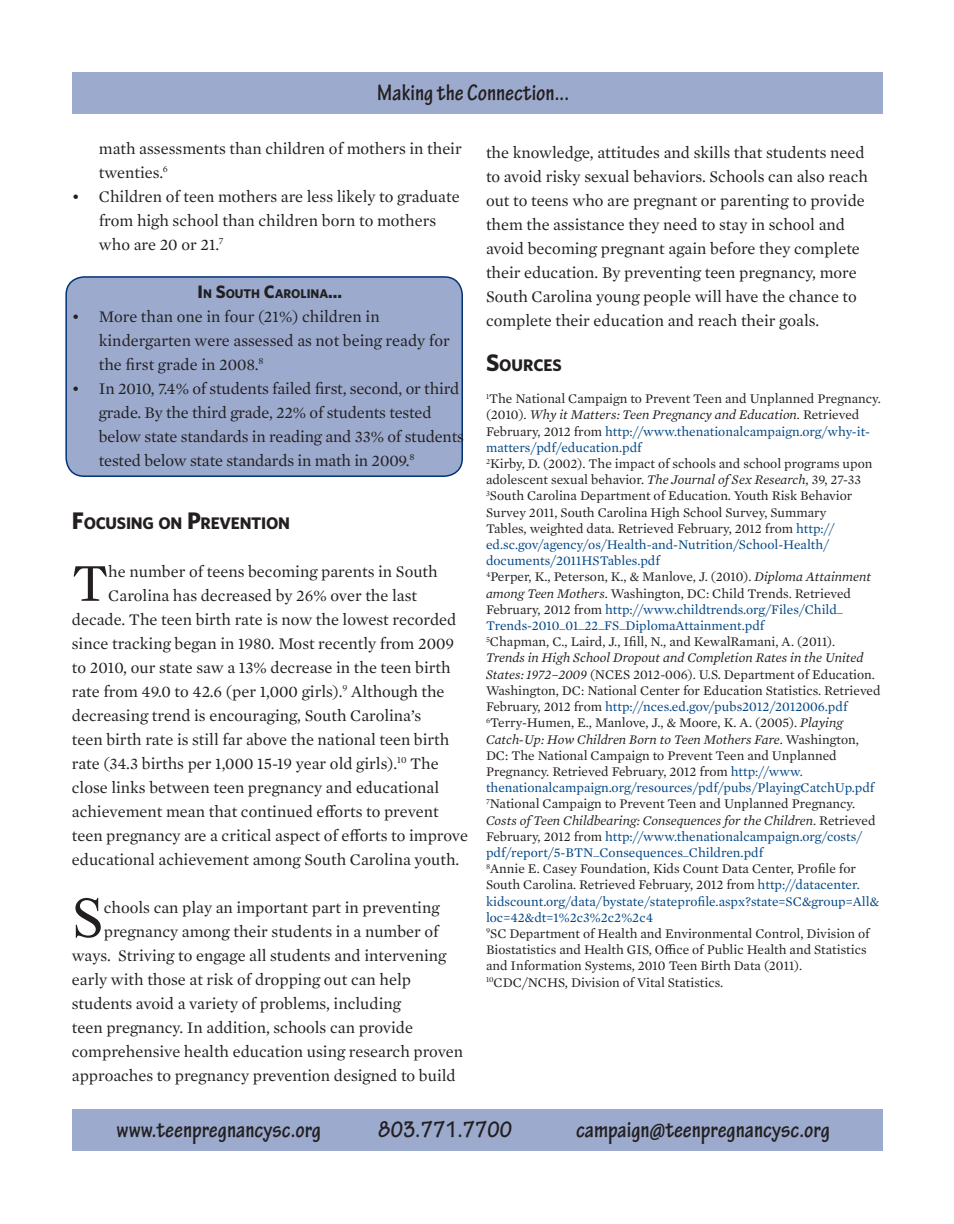
<style>
.page{position:relative;width:954px;height:1224px;background:#fff}
.page>*{position:absolute;margin:0;border:0;box-sizing:border-box;transform-origin:0 0}
.t1{font:57.6px "Times New Roman";color:#231f20}
.t2{font:54.15px "Mercury Text G1";color:#231f20}
.t3{font:700 condensed 24px "Tekton Pro";color:#231f20}
.t4{font:700 16.8px "Whitney";letter-spacing:-.015em;color:#231f20}
.t5{font:16.5px/24px "Mercury Text G1";color:#231f20}
.t6{font:13.5px/16.2px "Mercury Text G1";color:#231f20}
.t7{font:13.5px/16.2px "Mercury Text G1";color:#004684}
.t8{font:700 12.6px "Whitney";color:#231f20}
.s1{font-size:18px}
.s2{font-size:24px}
.s3{font-style:italic}
.s4{color:#004684}
.s5{color:#231f20}
.s6{font-style:italic;color:#231f20}
</style>
<div class="page">
<div style="left:66px;top:277px;width:396px;height:199px;background:#9baacd;border-radius:18px"></div>
<div style="left:65px;top:276px;width:398px;height:201px;border:2px solid #013275;border-radius:18px"></div>
<div style="left:72px;top:1109px;width:810px;height:41px;background:#9baacd"></div>
<div style="left:72px;top:73px;width:810px;height:41px;background:#9baacd"></div>
<p class="t3" style="left:377px;top:79px;width:193px">Making the Connection...</p>
<p class="t5" style="left:99px;top:135px;width:364px">math assessments than children of mothers in their twenties.<sup>6</sup></p>
<p class="t5" style="left:99px;top:183px;width:362px;text-indent:-27px">• Children of teen mothers are less likely to graduate from high school than children born to mothers who are 20 or 21.<sup>7</sup></p>
<p class="t8" style="left:198px;top:285px;width:146px"><span class="s1">I</span>N <span class="s1">S</span>OUTH <span class="s1">C</span>AROLINA<span class="s1">...</span></p>
<p class="t5" style="left:99px;top:303px;width:352px;text-indent:-27px">• More than one in four (21%) children in kindergarten were assessed as not being ready for the first grade in 2008.<sup>8</sup></p>
<p class="t5" style="left:99px;top:375px;width:367px;text-indent:-27px">• In 2010, 7.4% of students failed first, second, or third grade. By the third grade, 22% of students tested below state standards in reading and 33% of students tested below state standards in math in 2009.<sup>8</sup></p>
<p class="t5" style="left:486px;top:139px;width:383px">the knowledge, attitudes and skills that students need to avoid risky sexual behaviors. Schools can also reach out to teens who are pregnant or parenting to provide them the assistance they need to stay in school and avoid becoming pregnant again before they complete their education. By preventing teen pregnancy, more South Carolina young people will have the chance to complete their education and reach their goals.</p>
<p class="t4" style="left:486px;top:354px;width:67px"><span class="s2">S</span>OURCES</p>
<p class="t6" style="left:486px;top:390px;width:396px"><sup>1</sup>The National Campaign to Prevent Teen and Unplanned Pregnancy. (2010). <span class="s3">Why it Matters: Teen Pregnancy and Education.</span> Retrieved February, 2012 from <span class="s4">http://www.thenationalcampaign.org/why-it&shy;matters/pdf/education.pdf</span></p>
<p class="t6" style="left:486px;top:455px;width:388px"><sup>2</sup>Kirby, D. (2002). The impact of schools and school programs upon adolescent sexual behavior. <span class="s3">The Journal of Sex Research</span>, 39, 27-33</p>
<p class="t6" style="left:486px;top:487px;width:368px"><sup>3</sup>South Carolina Department of Education. Youth Risk Behavior Survey 2011, South Carolina High School Survey, Summary Tables, weighted data. Retrieved February, 2012 from <span class="s4">http:// ed.sc.gov/agency/os/Health-and-Nutrition/School-Health/ documents/2011HSTables.pdf</span></p>
<p class="t6" style="left:486px;top:568px;width:387px"><sup>4</sup>Perper, K., Peterson, K., &amp; Manlove, J. (2010). <span class="s3">Diploma Attainment among Teen Mothers</span>. Washington, DC: Child Trends. Retrieved February, 2012 from <span class="s4">http://www.childtrends.org/Files/Child_ Trends-2010_01_22_FS_DiplomaAttainment.pdf</span></p>
<p class="t6" style="left:486px;top:633px;width:396px"><sup>5</sup>Chapman, C., Laird, J., Ifill, N., and KewalRamani, A. (2011).<br><span class="s3">Trends in High School Dropout and Completion Rates in the United States: 1972–2009</span> (NCES 2012-006). U.S. Department of Education.<br>Washington, DC: National Center for Education Statistics. Retrieved February, 2012 from <span class="s4">http://nces.ed.gov/pubs2012/2012006.pdf</span></p>
<p class="t6" style="left:486px;top:714px;width:390px"><sup>6</sup>Terry-Humen, E., Manlove, J., &amp; Moore, K. A. (2005). <span class="s3">Playing Catch-Up: How Children Born to Teen Mothers Fare</span>. Washington, DC: The National Campaign to Prevent Teen and Unplanned Pregnancy. Retrieved February, 2012 from <span class="s4">http://www. thenationalcampaign.org/resources/pdf/pubs/PlayingCatchUp.pdf</span></p>
<p class="t7" style="left:486px;top:795px;width:391px"><sup>7</sup><span class="s5">National Campaign to Prevent Teen and Unplanned Pregnancy.<br></span><span class="s6">Costs of Teen Childbearing: Consequences for the Children</span><span class="s5">. Retrieved February, 2012 from</span> http://www.thenationalcampaign.org/costs/ pdf/report/5-BTN_Consequences_Children.pdf</p>
<p class="t7" style="left:486px;top:860px;width:395px"><sup>8</sup><span class="s5">Annie E. Casey Foundation, Kids Count Data Center, Profile for South Carolina. Retrieved February, 2012 from</span> http://datacenter. kidscount.org/data/bystate/stateprofile.aspx?state=SC&amp;group=All&amp; loc=42&amp;dt=1%2c3%2c2%2c4</p>
<p class="t6" style="left:486px;top:924px;width:385px"><sup>9</sup>SC Department of Health and Environmental Control, Division of<br>Biostatistics and Health GIS, Office of Public Health and Statistics and Information Systems, 2010 Teen Birth Data (2011).</p>
<p class="t6" style="left:486px;top:973px;width:239px"><sup>10</sup>CDC/NCHS, Division of Vital Statistics.</p>
<p class="t4" style="left:72px;top:512px;width:220px"><span class="s2">F</span>OCUSI NG ON <span class="s2">P</span>REVENTION</p>
<p class="t2" style="left:72px;top:544px;width:38px">T</p>
<p class="t5" style="left:108px;top:558px;width:331px">he number of teens becoming parents in South</p>
<p class="t5" style="left:108px;top:582px;width:310px">Carolina has decreased by 26% over the last</p>
<p class="t5" style="left:72px;top:606px;width:386px">decade. The teen birth rate is now the lowest recorded</p>
<p class="t5" style="left:72px;top:630px;width:384px">since tracking began in 1980. Most recently from 2009</p>
<p class="t5" style="left:72px;top:654px;width:380px">to 2010, our state saw a 13% decrease in the teen birth</p>
<p class="t5" style="left:72px;top:678px;width:374px">rate from 49.0 to 42.6 (per 1,000 girls).<sup>9</sup> Although the</p>
<p class="t5" style="left:72px;top:702px;width:351px">decreasing trend is encouraging, South Carolina’s</p>
<p class="t5" style="left:72px;top:726px;width:379px">teen birth rate is still far above the national teen birth</p>
<p class="t5" style="left:72px;top:750px;width:368px">rate (34.3 births per 1,000 15-19 year old girls).<sup>10</sup> The</p>
<p class="t5" style="left:72px;top:774px;width:369px">close links between teen pregnancy and educational</p>
<p class="t5" style="left:72px;top:798px;width:368px">achievement mean that continued efforts to prevent</p>
<p class="t5" style="left:72px;top:822px;width:398px">teen pregnancy are a critical aspect of efforts to improve</p>
<p class="t5" style="left:72px;top:846px;width:389px">educational achievement among South Carolina youth.</p>
<p class="t1" style="left:72px;top:879px;width:33px">S</p>
<p class="t5" style="left:104px;top:894px;width:337px">chools can play an important part in preventing</p>
<p class="t5" style="left:104px;top:918px;width:336px">pregnancy among their students in a number of</p>
<p class="t5" style="left:72px;top:942px;width:376px">ways. Striving to engage all students and intervening</p>
<p class="t5" style="left:72px;top:966px;width:341px">early with those at risk of dropping out can help</p>
<p class="t5" style="left:72px;top:990px;width:331px">students avoid a variety of problems, including</p>
<p class="t5" style="left:72px;top:1014px;width:343px">teen pregnancy. In addition, schools can provide</p>
<p class="t5" style="left:72px;top:1038px;width:393px">comprehensive health education using research proven</p>
<p class="t5" style="left:72px;top:1062px;width:385px">approaches to pregnancy prevention designed to build</p>
<p class="t3" style="left:117px;top:1115px;width:206px">www.teenpregnancysc.org</p>
<p class="t3" style="left:378px;top:1115px;width:135px">803.771.7700</p>
<p class="t3" style="left:576px;top:1115px;width:255px">campaign@teenpregnancysc.org</p>
</div>
